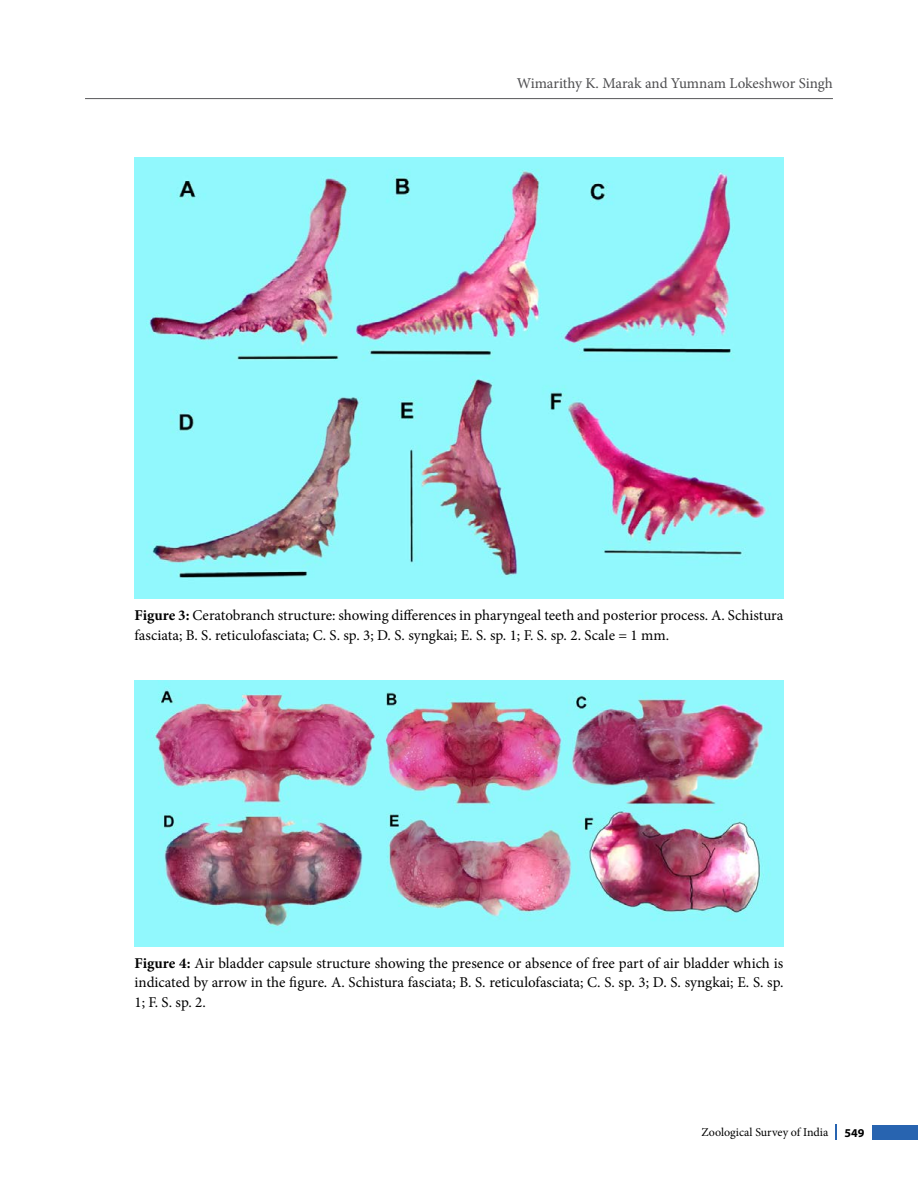
<style>
.page{position:relative;width:918px;height:1188px;background:#fff}
.page>*{position:absolute;margin:0;border:0;box-sizing:border-box;transform-origin:0 0}
.t1{font:15px/19.5px "Minion Pro";color:#000}
.t2{font:15px "Minion Pro";letter-spacing:-.005em;color:#4d4d4f}
.t3{font:12px "Minion Pro";color:#000}
.t4{font:700 12px "Myriad Pro";color:#000}
.s1{font-weight:700}
</style>
<div class="page">
<hr style="left:85px;top:98px;width:748px;height:1px;background:#58595b">
<div style="left:872px;top:1125px;width:46px;height:15px;background:#2864b0"></div>
<svg style="left:836px;top:1125px;width:1px;height:15px"></svg>
<img style="left:135px;top:157px;width:648px;height:442px">
<img style="left:135px;top:680px;width:648px;height:266px">
<p class="t2" style="left:517px;top:73px;width:318px">Wimarithy K. Marak and Yumnam Lokeshwor Singh</p>
<p class="t1" style="left:135px;top:606px;width:650px"><span class="s1">Figure 3:</span> Ceratobranch structure: showing differences in pharyngeal teeth and posterior process. A. Schistura fasciata; B. S. reticulofasciata; C. S. sp. 3; D. S. syngkai; E. S. sp. 1; F. S. sp. 2. Scale = 1 mm.</p>
<p class="t1" style="left:135px;top:953px;width:651px;text-align:justify"><span class="s1">Figure 4:</span> Air bladder capsule structure showing the presence or absence of free part of air bladder which is indicated by arrow in the figure. A. Schistura fasciata; B. S. reticulofasciata; C. S. sp. 3; D. S. syngkai; E. S. sp.<br>1; F. S. sp. 2.</p>
<p class="t3" style="left:701px;top:1125px;width:129px">Zoological Survey of India</p>
<p class="t4" style="left:845px;top:1125px;width:21px">549</p>
</div>
